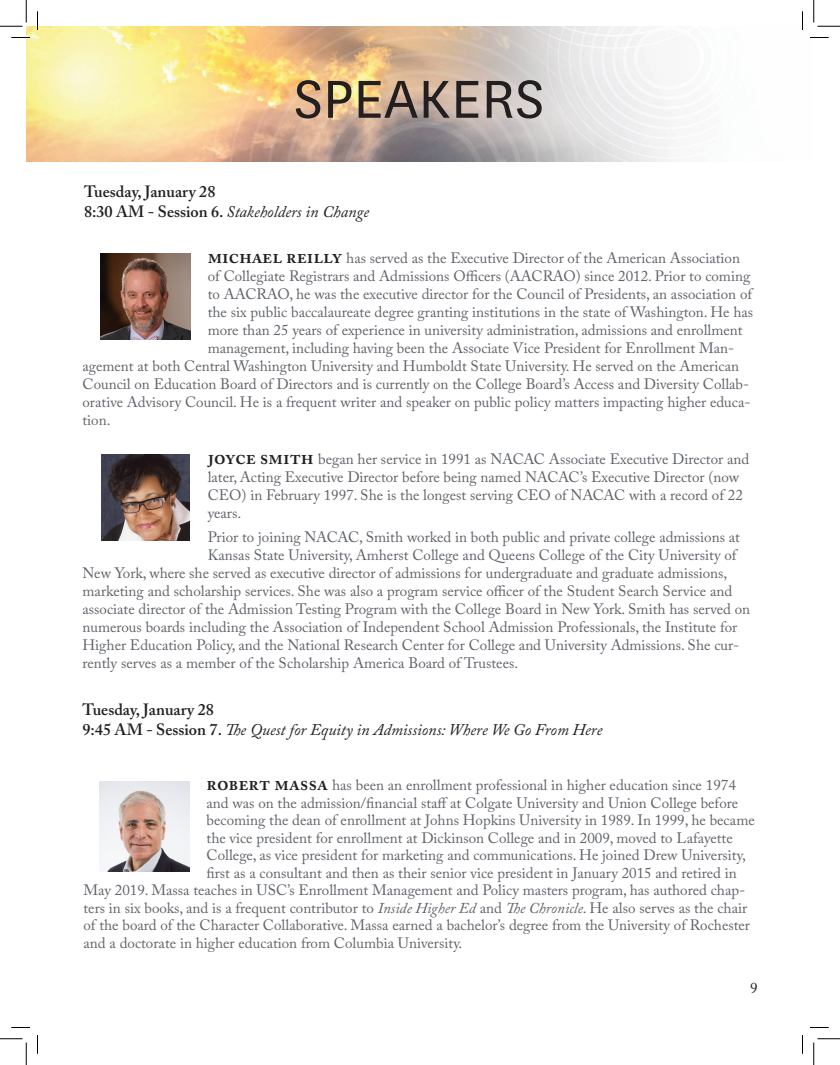
<style>
.page{position:relative;width:840px;height:1065px;background:#fff}
.page>*{position:absolute;margin:0;border:0;box-sizing:border-box;transform-origin:0 0}
.t1{font:62.5px "National";color:#231f20}
.t2{font:italic 16.25px "Adobe Caslon Pro";color:#231f20}
.t3{font:600 16.25px "Adobe Caslon Pro";color:#231f20}
.t4{font:15px/18px "Adobe Caslon Pro";color:#5f6369}
.t5{font:15px "Adobe Caslon Pro";color:#231f20}
.s1{font-weight:600;font-style:normal}
.s2{font-weight:600;font-size:20px;color:#231f20}
.s3{font-style:italic}
</style>
<div class="page">
<img style="left:26px;top:26px;width:658px;height:135px">
<img style="left:101px;top:254px;width:90px;height:86px">
<img style="left:102px;top:455px;width:88px;height:86px">
<img style="left:100px;top:781px;width:90px;height:90px">
<svg style="left:11px;top:37px;width:19px;height:1px"></svg>
<svg style="left:810px;top:37px;width:19px;height:1px"></svg>
<svg style="left:11px;top:1027px;width:19px;height:1px"></svg>
<svg style="left:810px;top:1027px;width:19px;height:1px"></svg>
<svg style="left:37px;top:11px;width:1px;height:19px"></svg>
<svg style="left:37px;top:1035px;width:1px;height:19px"></svg>
<svg style="left:802px;top:11px;width:1px;height:19px"></svg>
<svg style="left:802px;top:1035px;width:1px;height:19px"></svg>
<svg style="left:0;top:0;width:27px;height:27px"></svg>
<svg style="left:0;top:1039px;width:27px;height:26px"></svg>
<svg style="left:814px;top:0;width:26px;height:27px"></svg>
<svg style="left:814px;top:1039px;width:26px;height:26px"></svg>
<p class="t1" style="left:294px;top:58px;width:252px">SPEAKERS</p>
<p class="t3" style="left:84px;top:182px;width:133px">Tuesday, January 28</p>
<p class="t2" style="left:84px;top:201px;width:287px"><span class="s1">8:30 AM - Session 6.</span> Stakeholders in Change</p>
<p class="t4" style="left:208px;top:249px;width:534px"><span class="s2">michael reilly</span> has served as the Executive Director of the American Association</p>
<p class="t4" style="left:208px;top:267px;width:544px">of Collegiate Registrars and Admissions Officers (AACRAO) since 2012. Prior to coming</p>
<p class="t4" style="left:208px;top:285px;width:546px">to AACRAO, he was the executive director for the Council of Presidents, an association of</p>
<p class="t4" style="left:208px;top:303px;width:547px">the six public baccalaureate degree granting institutions in the state of Washington. He has</p>
<p class="t4" style="left:208px;top:321px;width:536px">more than 25 years of experience in university administration, admissions and enrollment</p>
<p class="t4" style="left:208px;top:339px;width:528px">management, including having been the Associate Vice President for Enrollment Man-</p>
<p class="t4" style="left:83px;top:357px;width:658px">agement at both Central Washington University and Humboldt State University. He served on the American</p>
<p class="t4" style="left:83px;top:375px;width:668px">Council on Education Board of Directors and is currently on the College Board’s Access and Diversity Collab-</p>
<p class="t4" style="left:83px;top:393px;width:670px">orative Advisory Council. He is a frequent writer and speaker on public policy matters impacting higher educa-</p>
<p class="t4" style="left:83px;top:411px;width:29px">tion.</p>
<p class="t4" style="left:208px;top:450px;width:543px"><span class="s2">JOYCE SMITH</span> began her service in 1991 as NACAC Associate Executive Director and later, Acting Executive Director before being named NACAC’s Executive Director (now CEO) in February 1997. She is the longest serving CEO of NACAC with a record of 22 years.</p>
<p class="t4" style="left:208px;top:527px;width:534px">Prior to joining NACAC, Smith worked in both public and private college admissions at</p>
<p class="t4" style="left:208px;top:545px;width:530px">Kansas State University, Amherst College and Queens College of the City University of</p>
<p class="t4" style="left:83px;top:563px;width:646px">New York, where she served as executive director of admissions for undergraduate and graduate admissions,</p>
<p class="t4" style="left:83px;top:581px;width:651px">marketing and scholarship services. She was also a program service officer of the Student Search Service and</p>
<p class="t4" style="left:83px;top:599px;width:669px">associate director of the Admission Testing Program with the College Board in New York. Smith has served on</p>
<p class="t4" style="left:83px;top:617px;width:656px">numerous boards including the Association of Independent School Admission Professionals, the Institute for</p>
<p class="t4" style="left:83px;top:635px;width:658px">Higher Education Policy, and the National Research Center for College and University Admissions. She cur-</p>
<p class="t4" style="left:83px;top:653px;width:437px">rently serves as a member of the Scholarship America Board of Trustees.</p>
<p class="t3" style="left:83px;top:700px;width:133px">Tuesday, January 28</p>
<p class="t2" style="left:83px;top:719px;width:522px"><span class="s1">9:45 AM - Session 7.</span> The Quest for Equity in Admissions: Where We Go From Here</p>
<p class="t4" style="left:207px;top:776px;width:531px"><span class="s2">ROBERT MASSA</span> has been an enrollment professional in higher education since 1974</p>
<p class="t4" style="left:207px;top:794px;width:533px">and was on the admission/financial staff at Colgate University and Union College before</p>
<p class="t4" style="left:207px;top:811px;width:550px">becoming the dean of enrollment at Johns Hopkins University in 1989. In 1999, he became</p>
<p class="t4" style="left:207px;top:829px;width:528px">the vice president for enrollment at Dickinson College and in 2009, moved to Lafayette</p>
<p class="t4" style="left:207px;top:846px;width:541px">College, as vice president for marketing and communications. He joined Drew University,</p>
<p class="t4" style="left:207px;top:864px;width:532px">first as a consultant and then as their senior vice president in January 2015 and retired in</p>
<p class="t4" style="left:83px;top:881px;width:663px">May 2019. Massa teaches in USC’s Enrollment Management and Policy masters program, has authored chap-</p>
<p class="t4" style="left:83px;top:899px;width:665px">ters in six books, and is a frequent contributor to <span class="s3">Inside Higher Ed</span> and <span class="s3">The Chronicle</span>. He also serves as the chair</p>
<p class="t4" style="left:83px;top:916px;width:668px">of the board of the Character Collaborative. Massa earned a bachelor’s degree from the University of Rochester</p>
<p class="t4" style="left:83px;top:934px;width:380px">and a doctorate in higher education from Columbia University.</p>
<p class="t5" style="left:750px;top:979px;width:9px">9</p>
</div>
